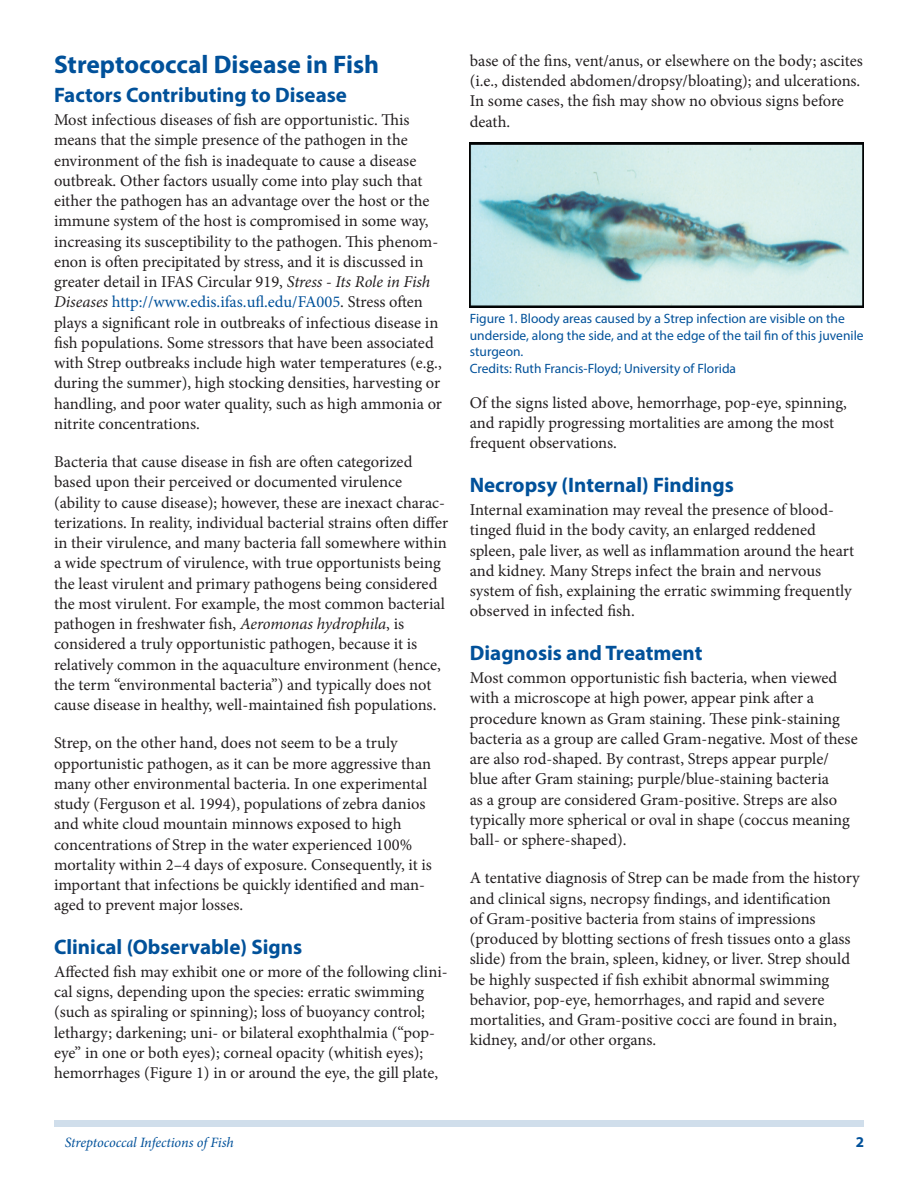
<style>
.page{position:relative;width:918px;height:1188px;background:#fff}
.page>*{position:absolute;margin:0;border:0;box-sizing:border-box;transform-origin:0 0}
.SectionHeading0{font:700 25.5px "Myriad Pro";color:#01519a}
.SectionHeading1{font:700 21px "Myriad Pro";color:#01519a}
.Paragraph{font:16.5px/20.2px "Minion Pro";color:#231f20}
.PageNumber{font:700 15px "Myriad Pro";color:#01519a}
.RunningTitleItalics{font:italic 14.25px "Minion Pro";letter-spacing:-.01em;color:#01519a}
.FigureCaption{font:13.5px/16.5px "Myriad Pro";color:#01519a}
.s1{font-style:italic}
.s2{color:#01519a}
</style>
<div class="page">
<div style="left:54px;top:1120px;width:810px;height:7px;background:#d0deeb"></div>
<img style="left:470px;top:142px;width:394px;height:166px">
<p class="SectionHeading0" style="left:54px;top:48px;width:327px">Streptococcal Disease in Fish</p>
<p class="SectionHeading1" style="left:54px;top:81px;width:295px">Factors Contributing to Disease</p>
<p class="Paragraph" style="left:54px;top:110px;width:390px">Most infectious diseases of fish are opportunistic. This means that the simple presence of the pathogen in the environment of the fish is inadequate to cause a disease outbreak. Other factors usually come into play such that either the pathogen has an advantage over the host or the immune system of the host is compromised in some way, increasing its susceptibility to the pathogen. This phenom&shy;enon is often precipitated by stress, and it is discussed in greater detail in IFAS Circular 919, <span class="s1">Stress - Its Role in Fish Diseases</span> <span class="s2">http://www.edis.ifas.ufl.edu/FA005</span>. Stress often plays a significant role in outbreaks of infectious disease in fish populations. Some stressors that have been associated with Strep outbreaks include high water temperatures (e.g., during the summer), high stocking densities, harvesting or handling, and poor water quality, such as high ammonia or nitrite concentrations.</p>
<p class="Paragraph" style="left:54px;top:452px;width:396px">Bacteria that cause disease in fish are often categorized based upon their perceived or documented virulence (ability to cause disease); however, these are inexact charac&shy;terizations. In reality, individual bacterial strains often differ in their virulence, and many bacteria fall somewhere within a wide spectrum of virulence, with true opportunists being the least virulent and primary pathogens being considered the most virulent. For example, the most common bacterial pathogen in freshwater fish, <span class="s1">Aeromonas hydrophila</span>, is considered a truly opportunistic pathogen, because it is relatively common in the aquaculture environment (hence, the term “environmental bacteria”) and typically does not cause disease in healthy, well-maintained fish populations.</p>
<p class="Paragraph" style="left:54px;top:733px;width:379px">Strep, on the other hand, does not seem to be a truly opportunistic pathogen, as it can be more aggressive than many other environmental bacteria. In one experimental study (Ferguson et al. 1994), populations of zebra danios and white cloud mountain minnows exposed to high concentrations of Strep in the water experienced 100% mortality within 2–4 days of exposure. Consequently, it is important that infections be quickly identified and man&shy;aged to prevent major losses.</p>
<p class="SectionHeading1" style="left:54px;top:933px;width:250px">Clinical (Observable) Signs</p>
<p class="Paragraph" style="left:54px;top:962px;width:395px">Affected fish may exhibit one or more of the following clini&shy;cal signs, depending upon the species: erratic swimming (such as spiraling or spinning); loss of buoyancy control; lethargy; darkening; uni- or bilateral exophthalmia (“pop&shy;eye” in one or both eyes); corneal opacity (whitish eyes); hemorrhages (Figure 1) in or around the eye, the gill plate,</p>
<p class="Paragraph" style="left:470px;top:51px;width:394px">base of the fins, vent/anus, or elsewhere on the body; ascites (i.e., distended abdomen/dropsy/bloating); and ulcerations.<br>In some cases, the fish may show no obvious signs before death.</p>
<p class="FigureCaption" style="left:470px;top:310px;width:395px">Figure 1. Bloody areas caused by a Strep infection are visible on the underside, along the side, and at the edge of the tail fin of this juvenile sturgeon.</p>
<p class="FigureCaption" style="left:470px;top:360px;width:268px">Credits: Ruth Francis-Floyd; University of Florida</p>
<p class="Paragraph" style="left:470px;top:393px;width:379px">Of the signs listed above, hemorrhage, pop-eye, spinning, and rapidly progressing mortalities are among the most frequent observations.</p>
<p class="SectionHeading1" style="left:470px;top:471px;width:265px">Necropsy (Internal) Findings</p>
<p class="Paragraph" style="left:470px;top:500px;width:386px">Internal examination may reveal the presence of blood&shy;tinged fluid in the body cavity, an enlarged reddened spleen, pale liver, as well as inflammation around the heart and kidney. Many Streps infect the brain and nervous system of fish, explaining the erratic swimming frequently observed in infected fish.</p>
<p class="SectionHeading1" style="left:470px;top:639px;width:234px">Diagnosis and Treatment</p>
<p class="Paragraph" style="left:470px;top:668px;width:390px">Most common opportunistic fish bacteria, when viewed with a microscope at high power, appear pink after a procedure known as Gram staining. These pink-staining bacteria as a group are called Gram-negative. Most of these are also rod-shaped. By contrast, Streps appear purple/ blue after Gram staining; purple/blue-staining bacteria<br>as a group are considered Gram-positive. Streps are also typically more spherical or oval in shape (coccus meaning ball- or sphere-shaped).</p>
<p class="Paragraph" style="left:470px;top:868px;width:392px">A tentative diagnosis of Strep can be made from the history and clinical signs, necropsy findings, and identification<br>of Gram-positive bacteria from stains of impressions (produced by blotting sections of fresh tissues onto a glass slide) from the brain, spleen, kidney, or liver. Strep should be highly suspected if fish exhibit abnormal swimming behavior, pop-eye, hemorrhages, and rapid and severe mortalities, and Gram-positive cocci are found in brain, kidney, and/or other organs.</p>
<p class="RunningTitleItalics" style="left:65px;top:1133px;width:170px">Streptococcal Infections of Fish</p>
<p class="PageNumber" style="left:856px;top:1133px;width:10px">2</p>
</div>
